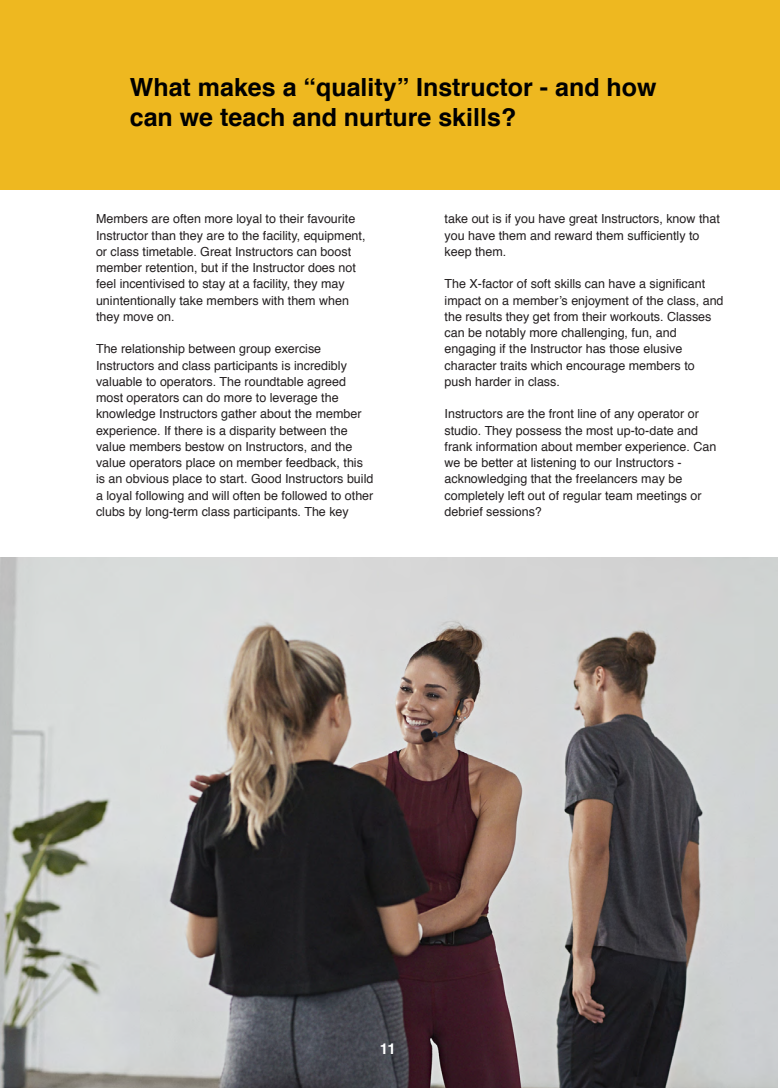
<style>
.page{position:relative;width:780px;height:1088px;background:#fff}
.page>*{position:absolute;margin:0;border:0;box-sizing:border-box;transform-origin:0 0}
.t1{font:700 25px/30px "Helvetica";color:#000001}
.t2{font:700 15px "Helvetica";color:#fff}
.t3{font:12.5px/16.2px "Helvetica";color:#231f20}
</style>
<div class="page">
<div style="left:0;top:0;width:780px;height:190px;background:#eeb820"></div>
<img style="left:0;top:558px;width:777px;height:530px">
<h1 class="t1" style="left:130px;top:73px;width:528px">What makes a “quality” Instructor - and how can we teach and nurture skills?</h1>
<p class="t3" style="left:96px;top:211px;width:271px">Members are often more loyal to their favourite Instructor than they are to the facility, equipment, or class timetable. Great Instructors can boost member retention, but if the Instructor does not feel incentivised to stay at a facility, they may unintentionally take members with them when they move on.</p>
<p class="t3" style="left:96px;top:341px;width:279px">The relationship between group exercise Instructors and class participants is incredibly valuable to operators. The roundtable agreed most operators can do more to leverage the knowledge Instructors gather about the member experience. If there is a disparity between the value members bestow on Instructors, and the value operators place on member feedback, this is an obvious place to start. Good Instructors build a loyal following and will often be followed to other clubs by long-term class participants. The key</p>
<p class="t3" style="left:444px;top:211px;width:277px">take out is if you have great Instructors, know that you have them and reward them sufficiently to keep them.</p>
<p class="t3" style="left:444px;top:276px;width:280px">The X-factor of soft skills can have a significant impact on a member’s enjoyment of the class, and the results they get from their workouts. Classes can be notably more challenging, fun, and engaging if the Instructor has those elusive character traits which encourage members to push harder in class.</p>
<p class="t3" style="left:444px;top:406px;width:273px">Instructors are the front line of any operator or studio. They possess the most up-to-date and frank information about member experience. Can we be better at listening to our Instructors - acknowledging that the freelancers may be completely left out of regular team meetings or debrief sessions?</p>
<p class="t2" style="left:380px;top:1037px;width:17px">11</p>
</div>
